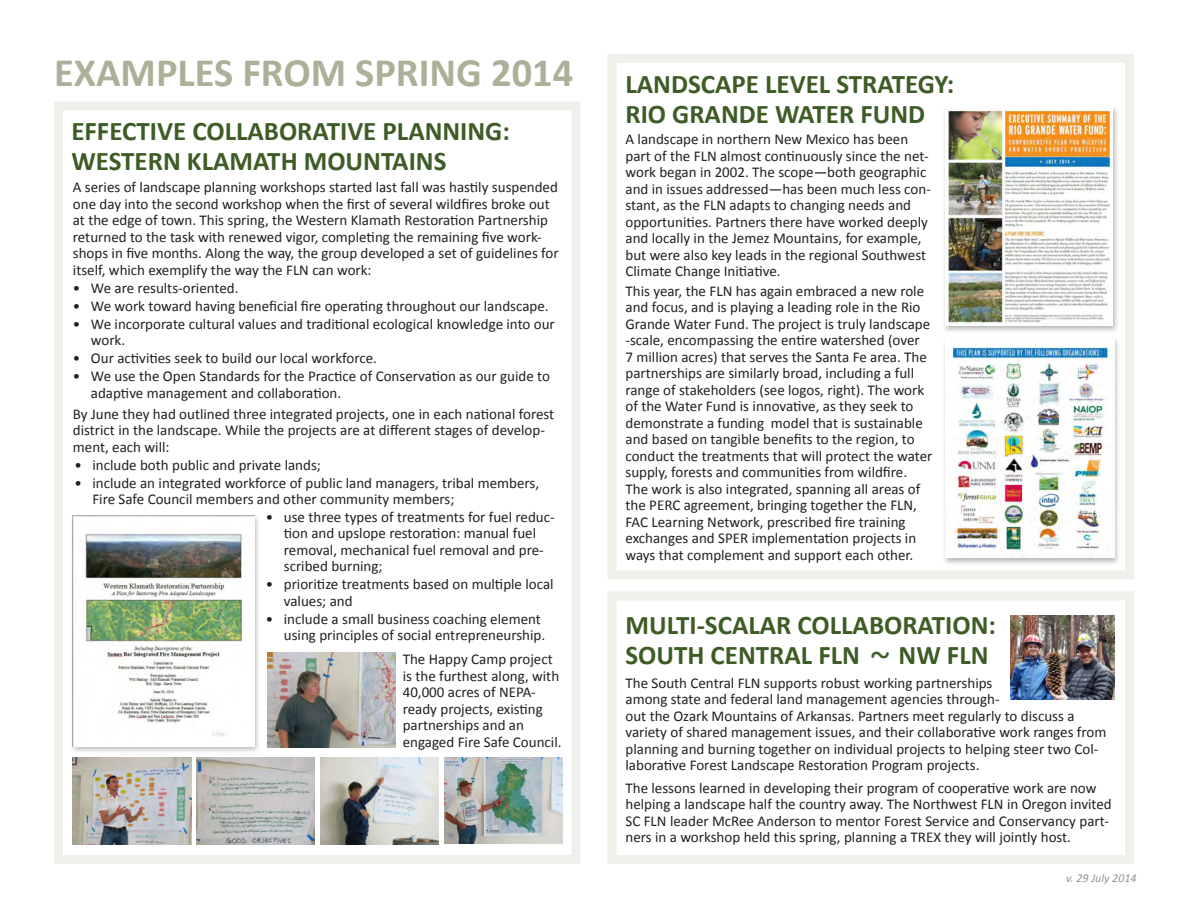
<style>
.page{position:relative;width:1188px;height:918px;background:#fff}
.page>*{position:absolute;margin:0;border:0;box-sizing:border-box;transform-origin:0 0}
.t1{font:700 40.5px "Calibri";color:#abb199}
.t2{font:39px "Calibri";color:#3e5c26}
.t3{font:700 27px/30px "Calibri";color:#3e5c26}
.t4{font:15px/16.5px "Calibri";color:#231f20}
.t5{font:italic 12px "Calibri";color:#939598}
</style>
<div class="page">
<div style="left:608px;top:591px;width:526px;height:273px;border:9px solid #eef1ea"></div>
<div style="left:608px;top:54px;width:526px;height:525px;border:9px solid #eef1ea"></div>
<div style="left:942px;top:105px;width:178px;height:229px;background:#231f20;opacity:.31"></div>
<img style="left:946px;top:107px;width:167px;height:218px">
<div style="left:942px;top:337px;width:179px;height:229px;background:#231f20;opacity:.31"></div>
<img style="left:946px;top:339px;width:168px;height:219px">
<div style="left:54px;top:101px;width:526px;height:763px;border:9px solid #eef1ea"></div>
<img style="left:320px;top:758px;width:118px;height:86px">
<img style="left:73px;top:758px;width:118px;height:87px">
<img style="left:268px;top:653px;width:127px;height:94px">
<img style="left:197px;top:758px;width:118px;height:87px">
<img style="left:444px;top:758px;width:118px;height:86px">
<div style="left:69px;top:514px;width:192px;height:240px;background:#231f20;opacity:.31"></div>
<img style="left:73px;top:516px;width:182px;height:230px">
<img style="left:1011px;top:615px;width:103px;height:84px">
<p class="t1" style="left:54px;top:47px;width:521px">EXAMPLES FROM SPRING 2014</p>
<p class="t3" style="left:625px;top:69px;width:330px">LANDSCAPE LEVEL STRATEGY:<br>RIO GRANDE WATER FUND</p>
<p class="t3" style="left:71px;top:116px;width:440px">EFFECTIVE COLLABORATIVE PLANNING:</p>
<p class="t3" style="left:71px;top:146px;width:377px">WESTERN KLAMATH MOUNTAINS</p>
<p class="t4" style="left:626px;top:131px;width:307px">A landscape in northern New Mexico has been part of the FLN almost continuously since the net&shy;work began in 2002. The scope—both geographic and in issues addressed—has been much less con&shy;stant, as the FLN adapts to changing needs and opportunities. Partners there have worked deeply and locally in the Jemez Mountains, for example, but were also key leads in the regional Southwest Climate Change Initiative.</p>
<p class="t4" style="left:626px;top:283px;width:308px">This year, the FLN has again embraced a new role and focus, and is playing a leading role in the Rio Grande Water Fund. The project is truly landscape -scale, encompassing the entire watershed (over<br>7 million acres) that serves the Santa Fe area. The partnerships are similarly broad, including a full range of stakeholders (see logos, right). The work of the Water Fund is innovative, as they seek to demonstrate a funding model that is sustainable and based on tangible benefits to the region, to conduct the treatments that will protect the water supply, forests and communities from wildfire.<br>The work is also integrated, spanning all areas of the PERC agreement, bringing together the FLN, FAC Learning Network, prescribed fire training exchanges and SPER implementation projects in ways that complement and support each other.</p>
<p class="t4" style="left:73px;top:179px;width:487px">A series of landscape planning workshops started last fall was hastily suspended one day into the second workshop when the first of several wildfires broke out at the edge of town. This spring, the Western Klamath Restoration Partnership returned to the task with renewed vigor, completing the remaining five work&shy;shops in five months. Along the way, the group developed a set of guidelines for itself, which exemplify the way the FLN can work:</p>
<p class="t4" style="left:73px;top:280px;width:167px">• We are results-oriented.</p>
<p class="t4" style="left:73px;top:298px;width:477px">• We work toward having beneficial fire operating throughout our landscape.</p>
<p class="t4" style="left:91px;top:316px;width:465px;text-indent:-18px">• We incorporate cultural values and traditional ecological knowledge into our work.</p>
<p class="t4" style="left:73px;top:350px;width:306px">• Our activities seek to build our local workforce.</p>
<p class="t4" style="left:91px;top:368px;width:461px;text-indent:-18px">• We use the Open Standards for the Practice of Conservation as our guide to adaptive management and collaboration.</p>
<p class="t4" style="left:73px;top:406px;width:483px">By June they had outlined three integrated projects, one in each national forest district in the landscape. While the projects are at different stages of develop&shy;ment, each will:</p>
<p class="t4" style="left:74px;top:457px;width:248px">• include both public and private lands;</p>
<p class="t4" style="left:92px;top:475px;width:448px;text-indent:-18px">• include an integrated workforce of public land managers, tribal members,<br>Fire Safe Council members and other community members;</p>
<p class="t4" style="left:284px;top:508px;width:272px;text-indent:-18px">• use three types of treatments for fuel reduc&shy;tion and upslope restoration: manual fuel removal, mechanical fuel removal and pre&shy;scribed burning;</p>
<p class="t4" style="left:284px;top:576px;width:271px;text-indent:-18px">• prioritize treatments based on multiple local values; and</p>
<p class="t4" style="left:266px;top:610px;width:281px;text-align:right">• include a small business coaching element using principles of social entrepreneurship.</p>
<p class="t4" style="left:403px;top:651px;width:160px">The Happy Camp project is the furthest along, with<br>40,000 acres of NEPA&shy;ready projects, existing partnerships and an engaged Fire Safe Council.</p>
<p class="t2" style="left:870px;top:635px;width:21px">~</p>
<p class="t3" style="left:625px;top:610px;width:372px">MULTI-SCALAR COLLABORATION:<br>SOUTH CENTRAL FLN</p>
<p class="t3" style="left:899px;top:640px;width:91px">NW FLN</p>
<p class="t4" style="left:626px;top:675px;width:482px">The South Central FLN supports robust working partnerships<br>among state and federal land management agencies through-<br>out the Ozark Mountains of Arkansas. Partners meet regularly to discuss a variety of shared management issues, and their collaborative work ranges from planning and burning together on individual projects to helping steer two Col&shy;laborative Forest Landscape Restoration Program projects.</p>
<p class="t4" style="left:626px;top:780px;width:488px">The lessons learned in developing their program of cooperative work are now helping a landscape half the country away. The Northwest FLN in Oregon invited SC FLN leader McRee Anderson to mentor Forest Service and Conservancy part&shy;ners in a workshop held this spring, planning a TREX they will jointly host.</p>
<p class="t5" style="left:1066px;top:869px;width:72px">v. 29 July 2014</p>
</div>
